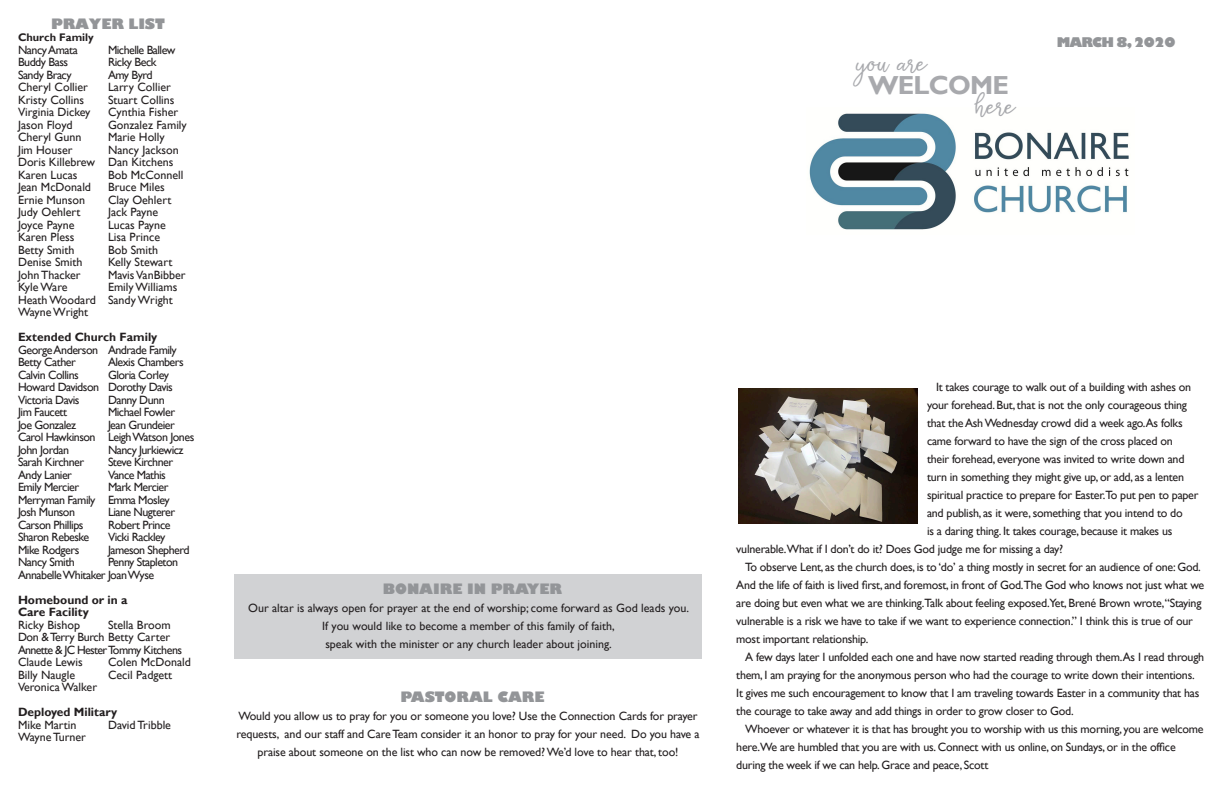
<style>
.page{position:relative;width:1224px;height:792px;background:#fff}
.page>*{position:absolute;margin:0;border:0;box-sizing:border-box;transform-origin:0 0}
.t1{font:37px "Philosophy Script";color:#a8a9ad}
.t2{font:700 26.1px "Gill Sans";letter-spacing:-.03em;color:#a8a9ad}
.t3{font:800 14px "Gill Sans";color:#939598}
.t4{font:800 13px "Gill Sans";letter-spacing:-.07em;color:#939598}
.t5{font:12px/18px "Gill Sans";letter-spacing:-.02em;color:#231f20}
.t6{font:12px/12.5px "Gill Sans";color:#231f20}
.t7{font:12px/12.5px "Gill Sans";letter-spacing:-.04em;color:#231f20}
.t8{font:12px/12.5px "Gill Sans";letter-spacing:-.045em;color:#231f20}
.t9{font:700 12px "Gill Sans";color:#231f20}
.t10{font:700 11px "Gill Sans";color:#231f20}
</style>
<div class="page">
<div style="left:234px;top:574px;width:468px;height:84px;background:#d1d2d4"></div>
<img style="left:809px;top:113px;width:320px;height:117px">
<img style="left:738px;top:389px;width:180px;height:135px">
<p class="t3" style="left:51px;top:15px;width:115px">PRAYER LIST</p>
<p class="t10" style="left:18px;top:31px;width:77px">Church Family</p>
<p class="t7" style="left:18px;top:44px;width:61px">Nancy Amata</p>
<p class="t8" style="left:108px;top:44px;width:69px">Michelle Ballew</p>
<p class="t7" style="left:18px;top:56px;width:52px">Buddy Bass</p>
<p class="t7" style="left:108px;top:56px;width:50px">Ricky Beck</p>
<p class="t7" style="left:18px;top:69px;width:55px">Sandy Bracy</p>
<p class="t5" style="left:108px;top:66px;width:46px">Amy Byrd</p>
<p class="t6" style="left:18px;top:81px;width:72px">Cheryl Collier</p>
<p class="t6" style="left:108px;top:81px;width:64px">Larry Collier</p>
<p class="t6" style="left:18px;top:94px;width:68px">Kristy Collins</p>
<p class="t6" style="left:108px;top:94px;width:68px">Stuart Collins</p>
<p class="t6" style="left:18px;top:106px;width:74px">Virginia Dickey</p>
<p class="t6" style="left:108px;top:106px;width:72px">Cynthia Fisher</p>
<p class="t6" style="left:18px;top:119px;width:56px">Jason Floyd</p>
<p class="t6" style="left:108px;top:119px;width:80px">Gonzalez Family</p>
<p class="t6" style="left:18px;top:131px;width:65px">Cheryl Gunn</p>
<p class="t6" style="left:108px;top:131px;width:58px">Marie Holly</p>
<p class="t6" style="left:18px;top:144px;width:56px">Jim Houser</p>
<p class="t6" style="left:18px;top:144px;width:162px;text-indent:90px">Nancy Jackson<br>Doris Killebrew Dan Kitchens<br>Karen Lucas</p>
<p class="t6" style="left:108px;top:169px;width:77px">Bob McConnell</p>
<p class="t6" style="left:18px;top:181px;width:75px">Jean McDonald</p>
<p class="t6" style="left:108px;top:181px;width:58px">Bruce Miles</p>
<p class="t6" style="left:18px;top:194px;width:69px">Ernie Munson</p>
<p class="t6" style="left:108px;top:194px;width:65px">Clay Oehlert</p>
<p class="t6" style="left:18px;top:206px;width:64px">Judy Oehlert</p>
<p class="t6" style="left:108px;top:206px;width:52px">Jack Payne</p>
<p class="t6" style="left:18px;top:219px;width:58px">Joyce Payne</p>
<p class="t6" style="left:108px;top:219px;width:59px">Lucas Payne</p>
<p class="t6" style="left:18px;top:231px;width:58px">Karen Pless</p>
<p class="t6" style="left:108px;top:231px;width:54px">Lisa Prince</p>
<p class="t6" style="left:18px;top:244px;width:58px">Betty Smith</p>
<p class="t6" style="left:108px;top:244px;width:52px">Bob Smith</p>
<p class="t6" style="left:18px;top:256px;width:66px">Denise Smith</p>
<p class="t6" style="left:108px;top:256px;width:66px">Kelly Stewart</p>
<p class="t6" style="left:18px;top:269px;width:64px">John Thacker</p>
<p class="t6" style="left:108px;top:269px;width:79px">Mavis VanBibber</p>
<p class="t5" style="left:18px;top:278px;width:51px">Kyle Ware</p>
<p class="t6" style="left:18px;top:281px;width:161px;text-indent:90px">Emily Williams<br>Heath Woodard Sandy Wright<br>Wayne Wright</p>
<p class="t9" style="left:18px;top:330px;width:141px">Extended Church Family</p>
<p class="t7" style="left:18px;top:344px;width:160px">George Anderson Andrade Family<br>Betty Cather</p>
<p class="t8" style="left:108px;top:356px;width:77px">Alexis Chambers</p>
<p class="t8" style="left:18px;top:369px;width:156px;text-indent:90px">Gloria Corley<br>Howard Davidson Dorothy Davis<br>Victoria Davis</p>
<p class="t7" style="left:18px;top:369px;width:62px">Calvin Collins</p>
<p class="t8" style="left:108px;top:394px;width:58px">Danny Dunn</p>
<p class="t7" style="left:18px;top:406px;width:51px">Jim Faucett</p>
<p class="t8" style="left:108px;top:406px;width:69px">Michael Fowler</p>
<p class="t7" style="left:18px;top:419px;width:60px">Joe Gonzalez</p>
<p class="t7" style="left:18px;top:419px;width:178px;text-indent:90px">Jean Grundeier<br>Carol Hawkinson Leigh Watson Jones</p>
<p class="t7" style="left:18px;top:444px;width:53px">John Jordan</p>
<p class="t8" style="left:108px;top:444px;width:77px">Nancy Jurkiewicz</p>
<p class="t7" style="left:18px;top:456px;width:68px">Sarah Kirchner</p>
<p class="t8" style="left:108px;top:456px;width:67px">Steve Kirchner</p>
<p class="t7" style="left:18px;top:469px;width:56px">Andy Lanier</p>
<p class="t8" style="left:108px;top:469px;width:59px">Vance Mathis</p>
<p class="t7" style="left:18px;top:481px;width:63px">Emily Mercier</p>
<p class="t5" style="left:18px;top:481px;width:153px;line-height:12.5px;text-align:justify;text-indent:90px">Mark Mercier Merryman Family Emma Mosley Josh Munson</p>
<p class="t8" style="left:108px;top:506px;width:69px">Liane Nugterer</p>
<p class="t7" style="left:18px;top:519px;width:67px">Carson Phillips</p>
<p class="t7" style="left:108px;top:519px;width:64px">Robert Prince</p>
<p class="t7" style="left:18px;top:531px;width:73px">Sharon Rebeske</p>
<p class="t8" style="left:108px;top:531px;width:59px">Vicki Rackley</p>
<p class="t7" style="left:18px;top:544px;width:63px">Mike Rodgers</p>
<p class="t8" style="left:108px;top:544px;width:83px">Jameson Shepherd</p>
<p class="t7" style="left:18px;top:556px;width:58px">Nancy Smith</p>
<p class="t7" style="left:18px;top:556px;width:162px;text-indent:90px">Penny Stapleton<br>Annabelle Whitaker Joan Wyse</p>
<p class="t9" style="left:18px;top:592px;width:111px">Homebound or in a</p>
<p class="t9" style="left:18px;top:605px;width:72px">Care Facility</p>
<p class="t6" style="left:18px;top:619px;width:64px">Ricky Bishop</p>
<p class="t5" style="left:18px;top:619px;width:166px;line-height:12.5px;text-indent:90px">Stella Broom<br>Don &amp; Terry Burch Betty Carter<br>Annette &amp; JC HesterTommy Kitchens<br>Claude Lewis</p>
<p class="t6" style="left:108px;top:656px;width:84px">Colen McDonald</p>
<p class="t6" style="left:18px;top:669px;width:59px">Billy Naugle</p>
<p class="t6" style="left:108px;top:669px;width:66px">Cecil Padgett</p>
<p class="t6" style="left:18px;top:681px;width:81px">Veronica Walker</p>
<p class="t9" style="left:18px;top:705px;width:101px">Deployed Military</p>
<p class="t6" style="left:18px;top:719px;width:60px">Mike Martin</p>
<p class="t6" style="left:108px;top:719px;width:65px">David Tribble</p>
<p class="t6" style="left:18px;top:731px;width:70px">Wayne Turner</p>
<p class="t1" style="left:857px;top:38px;width:72px">you are</p>
<p class="t2" style="left:868px;top:70px;width:142px">WELCOME</p>
<p class="t1" style="left:976px;top:82px;width:41px">here</p>
<p class="t4" style="left:1057px;top:34px;width:120px">MARCH 8, 2020</p>
<p class="t3" style="left:383px;top:581px;width:181px">BONAIRE IN PRAYER</p>
<p class="t6" style="left:248px;top:602px;width:442px">Our altar is always open for prayer at the end of worship; come forward as God leads you.</p>
<p class="t6" style="left:322px;top:620px;width:294px">If you would like to become a member of this family of faith,</p>
<p class="t6" style="left:325px;top:638px;width:288px">speak with the minister or any church leader about joining.</p>
<p class="t3" style="left:400px;top:688px;width:146px">PASTORAL CARE</p>
<p class="t5" style="left:237px;top:707px;width:465px;text-align:center">Would you allow us to pray for you or someone you love? Use the Connection Cards for prayer requests, and our staff and Care Team consider it an honor to pray for your need. Do you have a praise about someone on the list who can now be removed? We’d love to hear that, too!</p>
<p class="t5" style="left:936px;top:378px;width:257px">It takes courage to walk out of a building with ashes on</p>
<p class="t5" style="left:927px;top:396px;width:262px">your forehead. But, that is not the only courageous thing</p>
<p class="t5" style="left:927px;top:414px;width:257px">that the Ash Wednesday crowd did a week ago.As folks</p>
<p class="t5" style="left:927px;top:432px;width:247px">came forward to have the sign of the cross placed on</p>
<p class="t5" style="left:927px;top:450px;width:259px">their forehead, everyone was invited to write down and</p>
<p class="t5" style="left:927px;top:468px;width:259px">turn in something they might give up, or add, as a lenten</p>
<p class="t5" style="left:927px;top:486px;width:273px">spiritual practice to prepare for Easter.To put pen to paper</p>
<p class="t5" style="left:927px;top:504px;width:257px">and publish, as it were, something that you intend to do</p>
<p class="t5" style="left:927px;top:522px;width:247px">is a daring thing. It takes courage, because it makes us</p>
<p class="t5" style="left:736px;top:540px;width:328px">vulnerable.What if I don’t do it? Does God judge me for missing a day?</p>
<p class="t5" style="left:736px;top:558px;width:470px;text-indent:9px">To observe Lent, as the church does, is to ‘do’ a thing mostly in secret for an audience of one: God.<br>And the life of faith is lived first, and foremost, in front of God.The God who knows not just what we are doing but even what we are thinking.Talk about feeling exposed.Yet, Brené Brown wrote,“Staying vulnerable is a risk we have to take if we want to experience connection.” I think this is true of our most important relationship.</p>
<p class="t5" style="left:736px;top:648px;width:470px;text-indent:9px">A few days later I unfolded each one and have now started reading through them.As I read through them, I am praying for the anonymous person who had the courage to write down their intentions.<br>It gives me such encouragement to know that I am traveling towards Easter in a community that has the courage to take away and add things in order to grow closer to God.</p>
<p class="t5" style="left:736px;top:720px;width:469px;text-indent:9px">Whoever or whatever it is that has brought you to worship with us this morning, you are welcome here.We are humbled that you are with us. Connect with us online, on Sundays, or in the office during the week if we can help. Grace and peace, Scott</p>
</div>
